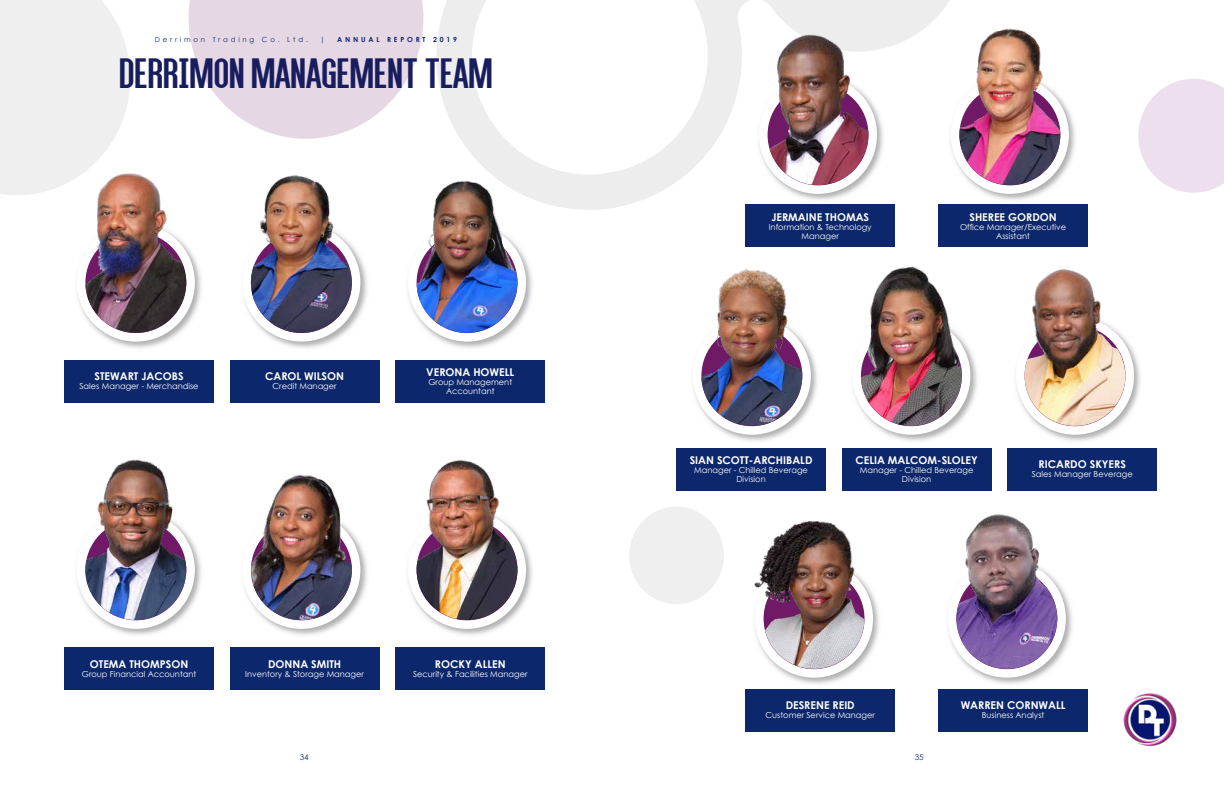
<style>
.page{position:relative;width:1224px;height:792px;background:#fff}
.page>*{position:absolute;margin:0;border:0;box-sizing:border-box;transform-origin:0 0}
.t1{font:45px "Alegre Sans";color:#181d5e}
.t2{font:700 10.7px "Century Gothic";color:#fff}
.t3{font:8.2px/9px "Century Gothic";color:#fff;text-align:center}
.t4{font:8px "Century Gothic";color:#0d276c}
.t5{font:7px "Century Gothic";letter-spacing:.4em;color:#0d276c}
.t6{font:700 7px "Century Gothic";letter-spacing:.4em;color:#0d276c}
</style>
<div class="page">
<svg style="left:423px;top:0;width:173px;height:210px"></svg>
<svg style="left:0;top:0;width:130px;height:195px"></svg>
<svg style="left:189px;top:0;width:234px;height:139px"></svg>
<img style="left:77px;top:246px;width:124px;height:102px">
<div style="left:77px;top:224px;width:118px;height:118px;background:#fff;border-radius:50%"></div>
<img style="left:84px;top:171px;width:103px;height:162px">
<img style="left:77px;top:533px;width:124px;height:102px">
<div style="left:77px;top:511px;width:118px;height:118px;background:#fff;border-radius:50%"></div>
<img style="left:84px;top:459px;width:103px;height:161px">
<img style="left:244px;top:246px;width:123px;height:102px">
<div style="left:242px;top:224px;width:118px;height:118px;background:#fff;border-radius:50%"></div>
<img style="left:250px;top:175px;width:103px;height:158px">
<img style="left:244px;top:533px;width:123px;height:102px">
<div style="left:242px;top:511px;width:118px;height:118px;background:#fff;border-radius:50%"></div>
<img style="left:251px;top:474px;width:102px;height:146px">
<img style="left:408px;top:248px;width:124px;height:100px">
<div style="left:408px;top:224px;width:118px;height:118px;background:#fff;border-radius:50%"></div>
<img style="left:415px;top:175px;width:104px;height:158px">
<img style="left:408px;top:535px;width:124px;height:100px">
<div style="left:408px;top:511px;width:118px;height:118px;background:#fff;border-radius:50%"></div>
<img style="left:415px;top:460px;width:104px;height:160px">
<div style="left:64px;top:360px;width:150px;height:43px;background:#0d276c"></div>
<div style="left:64px;top:647px;width:150px;height:43px;background:#0d276c"></div>
<div style="left:230px;top:360px;width:149px;height:43px;background:#0d276c"></div>
<div style="left:230px;top:647px;width:149px;height:43px;background:#0d276c"></div>
<div style="left:396px;top:360px;width:149px;height:43px;background:#0d276c"></div>
<div style="left:396px;top:647px;width:149px;height:43px;background:#0d276c"></div>
<svg style="left:596px;top:0;width:354px;height:216px"></svg>
<div style="left:629px;top:507px;width:95px;height:97px;background:#efeff0;border-radius:50%"></div>
<img style="left:777px;top:593px;width:102px;height:91px">
<div style="left:755px;top:560px;width:118px;height:118px;background:#fff;border-radius:50%"></div>
<img style="left:754px;top:521px;width:118px;height:148px">
<img style="left:948px;top:582px;width:124px;height:102px">
<div style="left:948px;top:560px;width:118px;height:118px;background:#fff;border-radius:50%"></div>
<img style="left:955px;top:514px;width:103px;height:155px">
<img style="left:755px;top:72px;width:132px;height:132px">
<div style="left:759px;top:76px;width:118px;height:118px;background:#fff;border-radius:50%"></div>
<img style="left:766px;top:32px;width:102px;height:153px">
<img style="left:947px;top:72px;width:128px;height:132px">
<div style="left:951px;top:76px;width:118px;height:118px;background:#fff;border-radius:50%"></div>
<img style="left:958px;top:28px;width:103px;height:157px">
<img style="left:693px;top:339px;width:124px;height:102px">
<div style="left:693px;top:317px;width:118px;height:118px;background:#fff;border-radius:50%"></div>
<img style="left:700px;top:268px;width:103px;height:158px">
<img style="left:854px;top:339px;width:123px;height:102px">
<div style="left:852px;top:317px;width:118px;height:118px;background:#fff;border-radius:50%"></div>
<img style="left:860px;top:266px;width:103px;height:160px">
<img style="left:1016px;top:341px;width:124px;height:100px">
<div style="left:1016px;top:317px;width:118px;height:118px;background:#fff;border-radius:50%"></div>
<img style="left:1024px;top:269px;width:103px;height:157px">
<div style="left:746px;top:204px;width:149px;height:43px;background:#0d276c"></div>
<div style="left:746px;top:689px;width:149px;height:43px;background:#0d276c"></div>
<div style="left:676px;top:448px;width:150px;height:43px;background:#0d276c"></div>
<div style="left:939px;top:204px;width:149px;height:43px;background:#0d276c"></div>
<div style="left:939px;top:689px;width:149px;height:43px;background:#0d276c"></div>
<div style="left:842px;top:448px;width:149px;height:43px;background:#0d276c"></div>
<div style="left:1008px;top:448px;width:149px;height:43px;background:#0d276c"></div>
<img style="left:1123px;top:693px;width:54px;height:54px">
<svg style="left:1138px;top:79px;width:86px;height:114px"></svg>
<p class="t5" style="left:155px;top:35px;width:155px">Derrimon Trading Co. Ltd.</p>
<p class="t5" style="left:320px;top:35px;width:6px">|</p>
<p class="t6" style="left:337px;top:35px;width:121px">ANNUAL REPORT 2019</p>
<h1 class="t1" style="left:119px;top:46px;width:375px">DERRIMON MANAGEMENT TEAM</h1>
<h2 class="t2" style="left:95px;top:370px;width:91px">STEWART JACOBS</h2>
<p class="t3" style="left:80px;top:382px;width:121px">Sales Manager - Merchandise</p>
<h2 class="t2" style="left:265px;top:370px;width:80px">CAROL WILSON</h2>
<p class="t3" style="left:273px;top:382px;width:66px">Credit Manager</p>
<h2 class="t2" style="left:426px;top:366px;width:89px">VERONA HOWELL</h2>
<p class="t3" style="left:428px;top:378px;width:85px">Group Management<br>Accountant</p>
<h2 class="t2" style="left:90px;top:657px;width:100px">OTEMA THOMPSON</h2>
<p class="t3" style="left:82px;top:669px;width:116px">Group Financial Accountant</p>
<h2 class="t2" style="left:268px;top:657px;width:75px">DONNA SMITH</h2>
<p class="t3" style="left:245px;top:669px;width:120px">Inventory &amp; Storage Manager</p>
<p class="t4" style="left:300px;top:752px;width:10px">34</p>
<h2 class="t2" style="left:435px;top:657px;width:72px">ROCKY ALLEN</h2>
<p class="t3" style="left:413px;top:669px;width:116px">Security &amp; Facilities Manager</p>
<h2 class="t2" style="left:771px;top:210px;width:99px">JERMAINE THOMAS</h2>
<p class="t3" style="left:769px;top:222px;width:104px">Information &amp; Technology<br>Manager</p>
<h2 class="t2" style="left:969px;top:210px;width:89px">SHEREE GORDON</h2>
<p class="t3" style="left:960px;top:222px;width:108px">Office Manager/Executive<br>Assistant</p>
<h2 class="t2" style="left:690px;top:454px;width:124px">SIAN SCOTT-ARCHIBALD</h2>
<p class="t3" style="left:694px;top:466px;width:115px">Manager - Chilled Beverage<br>Division</p>
<h2 class="t2" style="left:855px;top:454px;width:124px">CELIA MALCOM-SLOLEY</h2>
<p class="t3" style="left:860px;top:466px;width:115px">Manager - Chilled Beverage<br>Division</p>
<h2 class="t2" style="left:1039px;top:458px;width:89px">RICARDO SKYERS</h2>
<p class="t3" style="left:1032px;top:470px;width:102px">Sales Manager Beverage</p>
<h2 class="t2" style="left:786px;top:698px;width:71px">DESRENE REID</h2>
<p class="t3" style="left:766px;top:710px;width:111px">Customer Service Manager</p>
<p class="t4" style="left:915px;top:752px;width:10px">35</p>
<h2 class="t2" style="left:961px;top:698px;width:106px">WARREN CORNWALL</h2>
<p class="t3" style="left:982px;top:710px;width:64px">Business Analyst</p>
</div>
